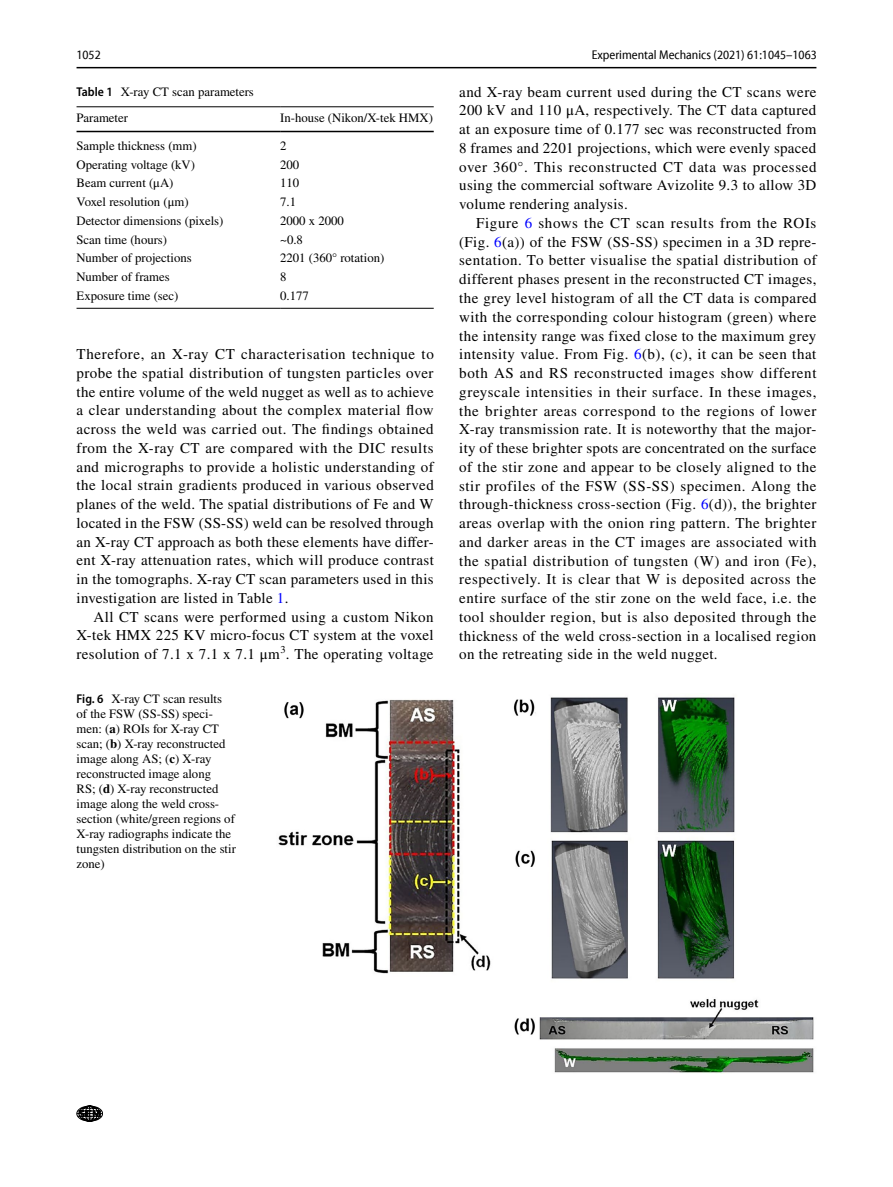
<style>
.page{position:relative;width:893px;height:1187px;background:#fff}
.page>*{position:absolute;margin:0;border:0;box-sizing:border-box;transform-origin:0 0}
.t1{font:15px/18.8px "STIX";letter-spacing:.02em;color:#000;text-align:justify}
.t2{font:12.75px/15px "STIX";color:#000}
.t3{font:semi-condensed 12.75px "Myriad Pro Unic";color:#000}
.s1{font-family:"Myriad Pro";font-weight:600;font-stretch:semi-condensed}
.s2{color:#00f}
.s3{font-weight:700}
</style>
<div class="page">
<hr style="left:77px;top:67px;width:739px;height:1px;background:#000">
<svg style="left:77px;top:1105px;width:26px;height:16px"></svg>
<hr style="left:77px;top:106px;width:203px;height:1px;background:#000">
<hr style="left:77px;top:131px;width:203px;height:1px;background:#000">
<hr style="left:280px;top:106px;width:154px;height:1px;background:#000">
<hr style="left:280px;top:131px;width:154px;height:1px;background:#000">
<hr style="left:77px;top:308px;width:203px;height:1px;background:#000">
<hr style="left:280px;top:308px;width:154px;height:1px;background:#000">
<img style="left:278px;top:697px;width:536px;height:376px">
<p class="t3" style="left:77px;top:50px;width:26px">1052</p>
<p class="t3" style="left:592px;top:50px;width:226px">Experimental Mechanics (2021) 61:1045–1063</p>
<p class="t2" style="left:77px;top:80px;width:179px;line-height:25.5px"><span class="s1">Table 1</span> X-ray CT scan parameters<br>Parameter</p>
<p class="t2" style="left:280px;top:111px;width:154px">In-house (Nikon/X-tek HMX)</p>
<p class="t2" style="left:77px;top:139px;width:122px">Sample thickness (mm)</p>
<p class="t2" style="left:280px;top:139px;width:8px">2</p>
<p class="t2" style="left:77px;top:158px;width:120px">Operating voltage (kV)</p>
<p class="t2" style="left:280px;top:158px;width:21px">200</p>
<p class="t2" style="left:77px;top:176px;width:98px">Beam current (μA)</p>
<p class="t2" style="left:280px;top:176px;width:21px">110</p>
<p class="t2" style="left:77px;top:195px;width:114px">Voxel resolution (μm)</p>
<p class="t2" style="left:280px;top:195px;width:17px">7.1</p>
<p class="t2" style="left:77px;top:214px;width:148px">Detector dimensions (pixels)</p>
<p class="t2" style="left:280px;top:214px;width:65px">2000 x 2000</p>
<p class="t2" style="left:77px;top:232px;width:92px">Scan time (hours)</p>
<p class="t2" style="left:280px;top:232px;width:24px">~0.8</p>
<p class="t2" style="left:77px;top:251px;width:117px">Number of projections</p>
<p class="t2" style="left:280px;top:251px;width:106px">2201 (360° rotation)</p>
<p class="t2" style="left:77px;top:270px;width:95px">Number of frames</p>
<p class="t2" style="left:280px;top:270px;width:8px">8</p>
<p class="t2" style="left:77px;top:289px;width:103px">Exposure time (sec)</p>
<p class="t2" style="left:280px;top:289px;width:30px">0.177</p>
<p class="t1" style="left:77px;top:345px;width:359px">Therefore, an X-ray CT characterisation technique to probe the spatial distribution of tungsten particles over the entire volume of the weld nugget as well as to achieve a clear understanding about the complex material flow across the weld was carried out. The findings obtained from the X-ray CT are compared with the DIC results and micrographs to provide a holistic understanding of the local strain gradients produced in various observed planes of the weld. The spatial distributions of Fe and W located in the FSW (SS-SS) weld can be resolved through an X-ray CT approach as both these elements have differ&shy;ent X-ray attenuation rates, which will produce contrast in the tomographs. X-ray CT scan parameters used in this investigation are listed in Table <span class="s2">1</span>.</p>
<p class="t1" style="left:77px;top:608px;width:359px;text-indent:17px">All CT scans were performed using a custom Nikon X-tek HMX 225 KV micro-focus CT system at the voxel resolution of 7.1 x 7.1 x 7.1 μm<sup>3</sup>. The operating voltage</p>
<p class="t2" style="left:77px;top:692px;width:161px"><span class="s1">Fig. 6</span> X-ray CT scan results<br>of the FSW (SS-SS) speci&shy;men: (<span class="s3">a</span>) ROIs for X-ray CT scan; (<span class="s3">b</span>) X-ray reconstructed image along AS; (<span class="s3">c</span>) X-ray reconstructed image along<br>RS; (<span class="s3">d</span>) X-ray reconstructed image along the weld cross&shy;section (white/green regions of<br>X-ray radiographs indicate the tungsten distribution on the stir zone)</p>
<p class="t1" style="left:459px;top:83px;width:359px">and X-ray beam current used during the CT scans were 200 kV and 110 μA, respectively. The CT data captured at an exposure time of 0.177 sec was reconstructed from 8 frames and 2201 projections, which were evenly spaced over 360°. This reconstructed CT data was processed using the commercial software Avizolite 9.3 to allow 3D volume rendering analysis.</p>
<p class="t1" style="left:459px;top:214px;width:359px;text-indent:17px">Figure <span class="s2">6</span> shows the CT scan results from the ROIs (Fig. <span class="s2">6</span>(a)) of the FSW (SS-SS) specimen in a 3D repre&shy;sentation. To better visualise the spatial distribution of different phases present in the reconstructed CT images, the grey level histogram of all the CT data is compared with the corresponding colour histogram (green) where the intensity range was fixed close to the maximum grey intensity value. From Fig. <span class="s2">6</span>(b), (c), it can be seen that both AS and RS reconstructed images show different greyscale intensities in their surface. In these images, the brighter areas correspond to the regions of lower X-ray transmission rate. It is noteworthy that the major&shy;ity of these brighter spots are concentrated on the surface of the stir zone and appear to be closely aligned to the stir profiles of the FSW (SS-SS) specimen. Along the through-thickness cross-section (Fig. <span class="s2">6</span>(d)), the brighter areas overlap with the onion ring pattern. The brighter and darker areas in the CT images are associated with the spatial distribution of tungsten (W) and iron (Fe), respectively. It is clear that W is deposited across the entire surface of the stir zone on the weld face, i.e. the tool shoulder region, but is also deposited through the thickness of the weld cross-section in a localised region on the retreating side in the weld nugget.</p>
</div>
